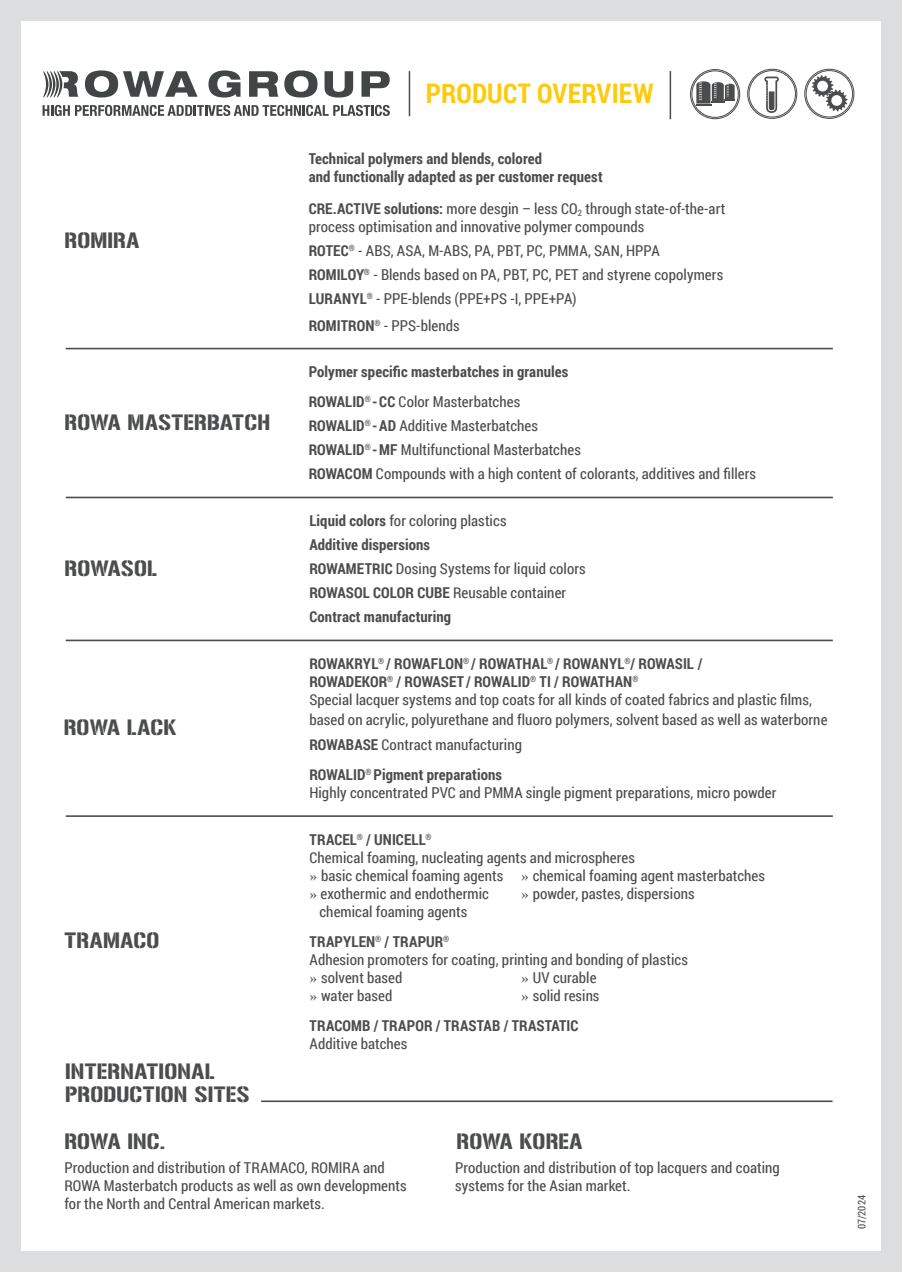
<style>
.page{position:relative;width:902px;height:1272px;background:#fff}
.page>*{position:absolute;margin:0;border:0;box-sizing:border-box;transform-origin:0 0}
.t1{font:700 27px "Roboto Condensed";letter-spacing:.005em;color:#feca0a}
.t2{font:19.5px/23.4px "Gunplay";letter-spacing:.01em;color:#4b4c4d}
.t3{font:15px/18px "Roboto Condensed";letter-spacing:.005em;color:#4b4c4d}
.t4{font:700 15px/24px "Roboto Condensed";letter-spacing:.005em;color:#4b4c4d}
.t5{font:10.5px "Roboto Condensed";color:#4b4c4d}
.s1{font-weight:700}
.s2{font-weight:400}
.s3{font-family:"Constantia"}
.s4{font-family:"Constantia";font-weight:400}
</style>
<div class="page">
<div style="left:0;top:0;width:901px;height:1271px;background:#dcdddf"></div>
<div style="left:21px;top:21px;width:859px;height:1229px;background:#fff"></div>
<svg style="left:85px;top:70px;width:112px;height:27px"></svg>
<svg style="left:208px;top:70px;width:32px;height:27px"></svg>
<svg style="left:249px;top:71px;width:29px;height:26px"></svg>
<svg style="left:284px;top:70px;width:33px;height:27px"></svg>
<svg style="left:324px;top:71px;width:29px;height:26px"></svg>
<svg style="left:361px;top:71px;width:28px;height:26px"></svg>
<svg style="left:43px;top:71px;width:35px;height:27px"></svg>
<svg style="left:43px;top:105px;width:347px;height:11px"></svg>
<hr style="left:408px;top:71px;width:2px;height:45px;background:#4b4c4d">
<hr style="left:669px;top:71px;width:2px;height:48px;background:#4b4c4d">
<div style="left:804px;top:69px;width:50px;height:50px;border:1px solid #4b4c4d;border-radius:50%"></div>
<div style="left:805px;top:70px;width:47px;height:47px;border:1px solid #4b4c4d;border-radius:50%"></div>
<svg style="left:811px;top:75px;width:36px;height:36px"></svg>
<svg style="left:764px;top:76px;width:14px;height:37px"></svg>
<div style="left:747px;top:69px;width:50px;height:50px;border:1px solid #4b4c4d;border-radius:50%"></div>
<div style="left:748px;top:70px;width:47px;height:47px;border:1px solid #4b4c4d;border-radius:50%"></div>
<svg style="left:695px;top:81px;width:40px;height:24px"></svg>
<div style="left:690px;top:69px;width:50px;height:50px;border:1px solid #4b4c4d;border-radius:50%"></div>
<div style="left:691px;top:71px;width:47px;height:46px;border:1px solid #4b4c4d;border-radius:50%"></div>
<hr style="left:66px;top:496px;width:766px;height:2px;background:#4b4c4d">
<hr style="left:66px;top:348px;width:766px;height:1px;background:#4b4c4d">
<hr style="left:66px;top:639px;width:766px;height:2px;background:#4b4c4d">
<hr style="left:66px;top:815px;width:766px;height:2px;background:#4b4c4d">
<hr style="left:261px;top:1100px;width:571px;height:2px;background:#4b4c4d">
<h2 class="t2" style="left:64px;top:229px;width:76px">ROMIRA</h2>
<h2 class="t2" style="left:64px;top:411px;width:207px">ROWA MASTERBATCH</h2>
<h2 class="t2" style="left:64px;top:557px;width:94px">ROWASOL</h2>
<h2 class="t2" style="left:64px;top:716px;width:114px">ROWA LACK</h2>
<h2 class="t2" style="left:64px;top:928px;width:96px">TRAMACO</h2>
<h2 class="t2" style="left:65px;top:1059px;width:186px">INTERNATIONAL<br>PRODUCTION SITES</h2>
<h2 class="t2" style="left:64px;top:1129px;width:102px">ROWA INC.</h2>
<h1 class="t1" style="left:426px;top:75px;width:229px">PRODUCT OVERVIEW</h1>
<p class="t4" style="left:308px;top:149px;width:295px;line-height:18px">Technical polymers and blends, colored<br>and functionally adapted as per customer request</p>
<p class="t3" style="left:308px;top:199px;width:418px"><span class="s1">CRE.ACTIVE solutions:</span> more desgin – less CO<sub>2</sub> through state-of-the-art process optimisation and innovative polymer compounds</p>
<p class="t3" style="left:308px;top:238px;width:416px;line-height:24px"><span class="s1">ROTEC</span><sup>®</sup> - ABS, ASA, M-ABS, PA, PBT, PC, PMMA, SAN, HPPA<br><span class="s1">ROMILOY</span><sup>®</sup> - Blends based on PA, PBT, PC, PET and styrene copolymers<br><span class="s1">LURANYL</span><sup>®</sup> - PPE-blends (PPE+PS -I, PPE+PA)</p>
<p class="t3" style="left:308px;top:316px;width:152px"><span class="s1">ROMITRON</span><sup>®</sup> - PPS-blends</p>
<p class="t4" style="left:308px;top:356px;width:261px;line-height:30px">Polymer specific masterbatches in granules<br>ROWALID<sup>®</sup> - CC <span class="s2">Color Masterbatches</span></p>
<p class="t3" style="left:308px;top:413px;width:449px;line-height:24px"><span class="s1">ROWALID</span><sup>®</sup> <span class="s1">- AD</span> Additive Masterbatches<br><span class="s1">ROWALID</span><sup>®</sup> <span class="s1">- MF</span> Multifunctional Masterbatches<br><span class="s1">ROWACOM</span> Compounds with a high content of colorants, additives and fillers</p>
<p class="t4" style="left:309px;top:508px;width:278px">Liquid colors <span class="s2">for coloring plastics<br></span>Additive dispersions<br>ROWAMETRIC <span class="s2">Dosing Systems for liquid colors </span>ROWASOL COLOR CUBE <span class="s2">Reusable container </span>Contract manufacturing</p>
<p class="t4" style="left:309px;top:654px;width:504px;line-height:18px">ROWAKRYL<sup>®</sup> / ROWAFLON<sup>®</sup> / ROWATHAL<sup>®</sup> / ROWANYL<sup>®</sup>/ ROWASIL /<br>ROWADEKOR<sup>®</sup> / ROWASET / ROWALID<sup>®</sup> TI / ROWATHAN<sup>®<br></sup><span class="s2">Special lacquer systems and top coats for all kinds of coated fabrics and plastic films,</span></p>
<p class="t3" style="left:309px;top:706px;width:519px;line-height:25.5px">based on acrylic, polyurethane and fluoro polymers, solvent based as well as waterborne<br><span class="s1">ROWABASE</span> Contract manufacturing</p>
<p class="t3" style="left:309px;top:765px;width:468px"><span class="s1">ROWALID</span><sup>®</sup> <span class="s1">Pigment preparations<br></span>Highly concentrated PVC and PMMA single pigment preparations, micro powder</p>
<p class="t3" style="left:309px;top:829px;width:457px"><span class="s1">TRACEL</span><sup>®</sup> <span class="s1">/ UNICELL</span><sup>®<br></sup>Chemical foaming, nucleating agents and microspheres<br><span class="s3">»</span> basic chemical foaming agents <span class="s3">»</span> chemical foaming agent masterbatches <span class="s3">»</span> exothermic and endothermic</p>
<p class="t3" style="left:521px;top:883px;width:175px"><span class="s3">»</span> powder, pastes, dispersions</p>
<p class="t3" style="left:309px;top:895px;width:159px;line-height:30px;text-indent:10px">chemical foaming agents<br><span class="s1">TRAPYLEN</span><sup>®</sup> <span class="s1">/ TRAPUR</span><sup>®</sup></p>
<p class="t3" style="left:309px;top:949px;width:380px">Adhesion promoters for coating, printing and bonding of plastics <span class="s3">»</span> solvent based</p>
<p class="t3" style="left:521px;top:967px;width:77px"><span class="s3">»</span> UV curable</p>
<p class="t4" style="left:309px;top:979px;width:291px;line-height:30px;text-indent:212px"><span class="s4">»</span> <span class="s2">solid resins<br></span>TRACOMB / TRAPOR / TRASTAB / TRASTATIC</p>
<p class="t3" style="left:309px;top:1033px;width:99px">Additive batches</p>
<p class="t3" style="left:309px;top:985px;width:84px"><span class="s3">»</span> water based</p>
<h2 class="t2" style="left:456px;top:1129px;width:127px">ROWA KOREA</h2>
<p class="t3" style="left:64px;top:1157px;width:344px">Production and distribution of TRAMACO, ROMIRA and<br>ROWA Masterbatch products as well as own developments for the North and Central American markets.</p>
<p class="t3" style="left:455px;top:1157px;width:326px">Production and distribution of top lacquers and coating systems for the Asian market.</p>
<p class="t5" style="left:854px;top:1229px;width:36px;rotate:-90deg">07/2024</p>
</div>
